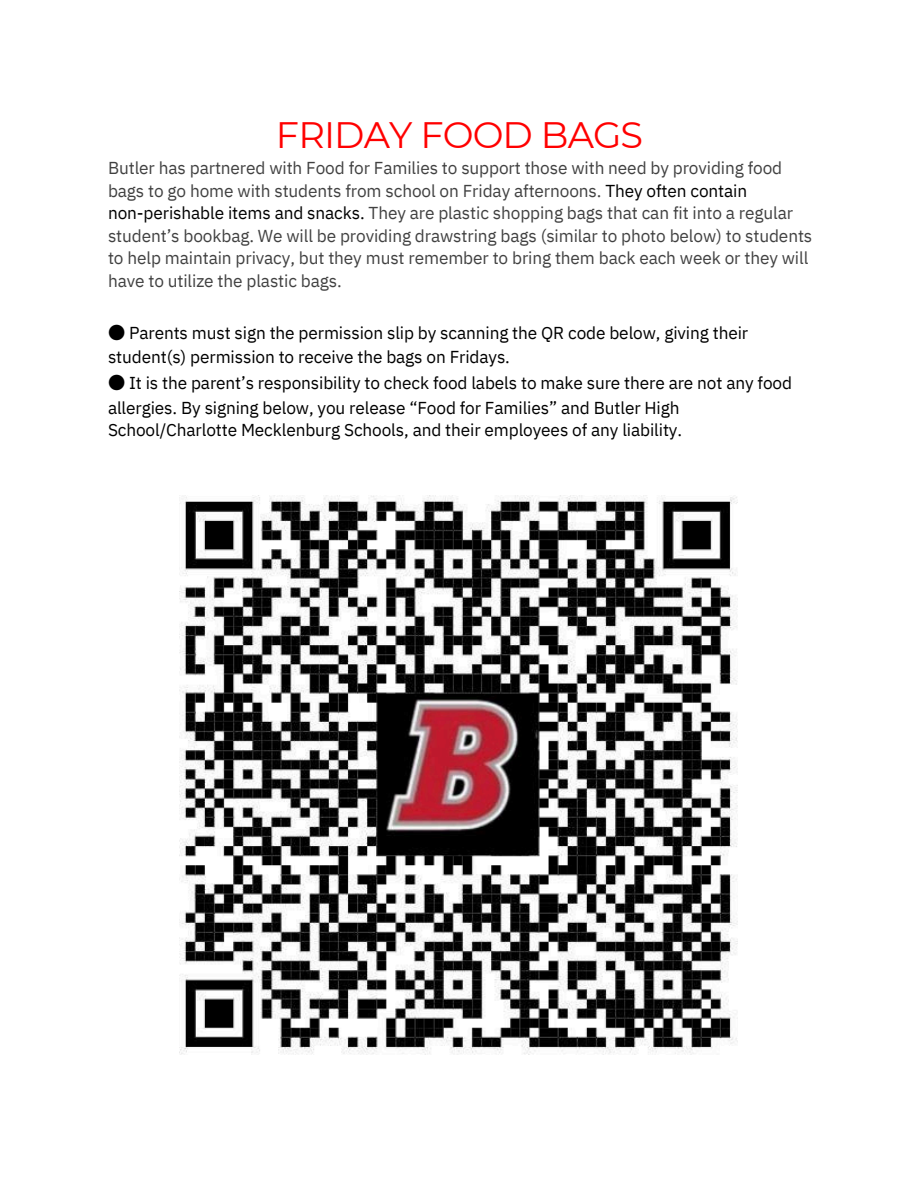
<style>
.page{position:relative;width:918px;height:1188px;background:#fff}
.page>*{position:absolute;margin:0;border:0;box-sizing:border-box;transform-origin:0 0}
.t1{font:36.75px "Montserrat";letter-spacing:-.025em;color:#f00}
.t2{font:17.25px/22.5px "IBM Plex Sans";letter-spacing:-.005em;color:#414141}
.t3{font:17.25px/22.5px "IBM Plex Sans";letter-spacing:-.005em;color:#000}
.s1{color:#000}
.s2{font-family:"Noto Sans CJ Ksc"}
</style>
<div class="page">
<img style="left:179px;top:496px;width:559px;height:559px">
<p class="t1" style="left:276px;top:112px;width:369px">FRIDAY FOOD BAGS</p>
<p class="t2" style="left:108px;top:157px;width:706px">Butler has partnered with Food for Families to support those with need by providing food bags to go home with students from school on Friday afternoons. <span class="s1">They often contain non-perishable items and snacks.</span> They are plastic shopping bags that can fit into a regular student’s bookbag. We will be providing drawstring bags (similar to photo below) to students to help maintain privacy, but they must remember to bring them back each week or they will</p>
<p class="t2" style="left:108px;top:269px;width:235px">have to utilize the plastic bags.</p>
<p class="t3" style="left:108px;top:321px;width:642px"><span class="s2">●</span> Parents must sign the permission slip by scanning the QR code below, giving their</p>
<p class="t3" style="left:108px;top:346px;width:404px">student(s) permission to receive the bags on Fridays.</p>
<p class="t3" style="left:108px;top:372px;width:686px"><span class="s2">●</span> It is the parent’s responsibility to check food labels to make sure there are not any food</p>
<p class="t3" style="left:108px;top:396px;width:576px">allergies. By signing below, you release “Food for Families” and Butler High<br>School/Charlotte Mecklenburg Schools, and their employees of any liability.</p>
</div>
